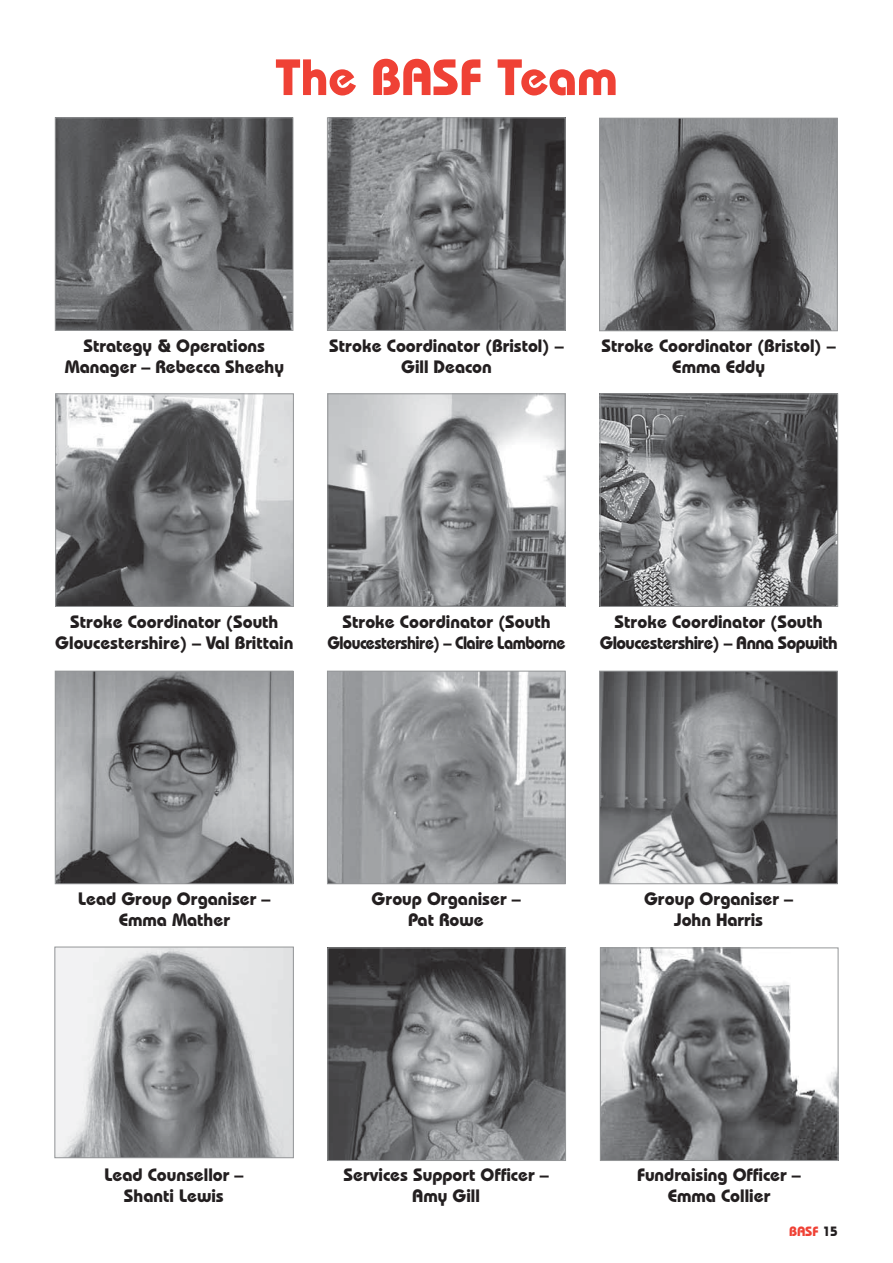
<style>
.page{position:relative;width:893px;height:1263px;background:#fff}
.page>*{position:absolute;margin:0;border:0;box-sizing:border-box;transform-origin:0 0}
.t1{font:700 51px "Bauhaus IT Cby BT";color:#ef4135}
.t2{font:700 18px/21.3px "Bauhaus IT Cby BT";color:#231f20;text-align:center}
.t3{font:700 18px/21.3px "Bauhaus IT Cby BT";letter-spacing:-.03em;color:#231f20;text-align:center}
.t4{font:700 13.5px "Bauhaus IT Cby BT";color:#ef4135}
.s1{color:#231f20}
</style>
<div class="page">
<img style="left:57px;top:395px;width:235px;height:210px">
<div style="left:55px;top:393px;width:239px;height:214px;border:1px solid #949698"></div>
<img style="left:601px;top:120px;width:235px;height:209px">
<div style="left:599px;top:118px;width:239px;height:213px;border:1px solid #949698"></div>
<img style="left:57px;top:673px;width:234px;height:209px">
<div style="left:55px;top:671px;width:238px;height:213px;border:1px solid #949698"></div>
<img style="left:601px;top:673px;width:235px;height:209px">
<div style="left:599px;top:671px;width:239px;height:213px;border:1px solid #949698"></div>
<img style="left:329px;top:949px;width:235px;height:210px">
<div style="left:327px;top:947px;width:239px;height:214px;border:1px solid #949698"></div>
<img style="left:602px;top:395px;width:234px;height:210px">
<div style="left:600px;top:393px;width:238px;height:214px;border:1px solid #949698"></div>
<img style="left:329px;top:673px;width:235px;height:209px">
<div style="left:327px;top:671px;width:239px;height:213px;border:1px solid #949698"></div>
<img style="left:602px;top:949px;width:234px;height:210px">
<div style="left:600px;top:947px;width:238px;height:214px;border:1px solid #949698"></div>
<img style="left:57px;top:119px;width:234px;height:210px">
<div style="left:55px;top:117px;width:238px;height:214px;border:1px solid #949698"></div>
<img style="left:329px;top:119px;width:235px;height:210px">
<div style="left:327px;top:117px;width:239px;height:214px;border:1px solid #949698"></div>
<img style="left:329px;top:395px;width:235px;height:210px">
<div style="left:327px;top:393px;width:239px;height:214px;border:1px solid #949698"></div>
<img style="left:56px;top:949px;width:236px;height:207px">
<div style="left:54px;top:947px;width:240px;height:211px;border:1px solid #949698"></div>
<h1 class="t1" style="left:275px;top:46px;width:344px">The BASF Team</h1>
<p class="t2" style="left:65px;top:334px;width:221px">Strategy &amp; Operations<br>Manager – Rebecca Sheehy</p>
<p class="t2" style="left:329px;top:334px;width:236px">Stroke Coordinator (Bristol) –<br>Gill Deacon</p>
<p class="t2" style="left:601px;top:334px;width:236px">Stroke Coordinator (Bristol) –<br>Emma Eddy</p>
<p class="t2" style="left:55px;top:611px;width:240px">Stroke Coordinator (South<br>Gloucestershire) – Val Brittain</p>
<p class="t3" style="left:327px;top:611px;width:240px">Stroke Coordinator (South<br>Gloucestershire) – Claire Lamborne</p>
<p class="t3" style="left:600px;top:611px;width:239px">Stroke Coordinator (South<br>Gloucestershire) – Anna Sopwith</p>
<p class="t2" style="left:78px;top:887px;width:194px">Lead Group Organiser –<br>Emma Mather</p>
<p class="t2" style="left:644px;top:887px;width:151px">Group Organiser –<br>John Harris</p>
<p class="t2" style="left:371px;top:887px;width:151px">Group Organiser –<br>Pat Rowe</p>
<p class="t2" style="left:104px;top:1164px;width:141px">Lead Counsellor –<br>Shanti Lewis</p>
<p class="t2" style="left:343px;top:1164px;width:207px">Services Support Officer –<br>Amy Gill</p>
<p class="t2" style="left:637px;top:1164px;width:165px">Fundraising Officer –<br>Emma Collier</p>
<p class="t4" style="left:789px;top:1223px;width:50px">BASF <span class="s1">15</span></p>
</div>
